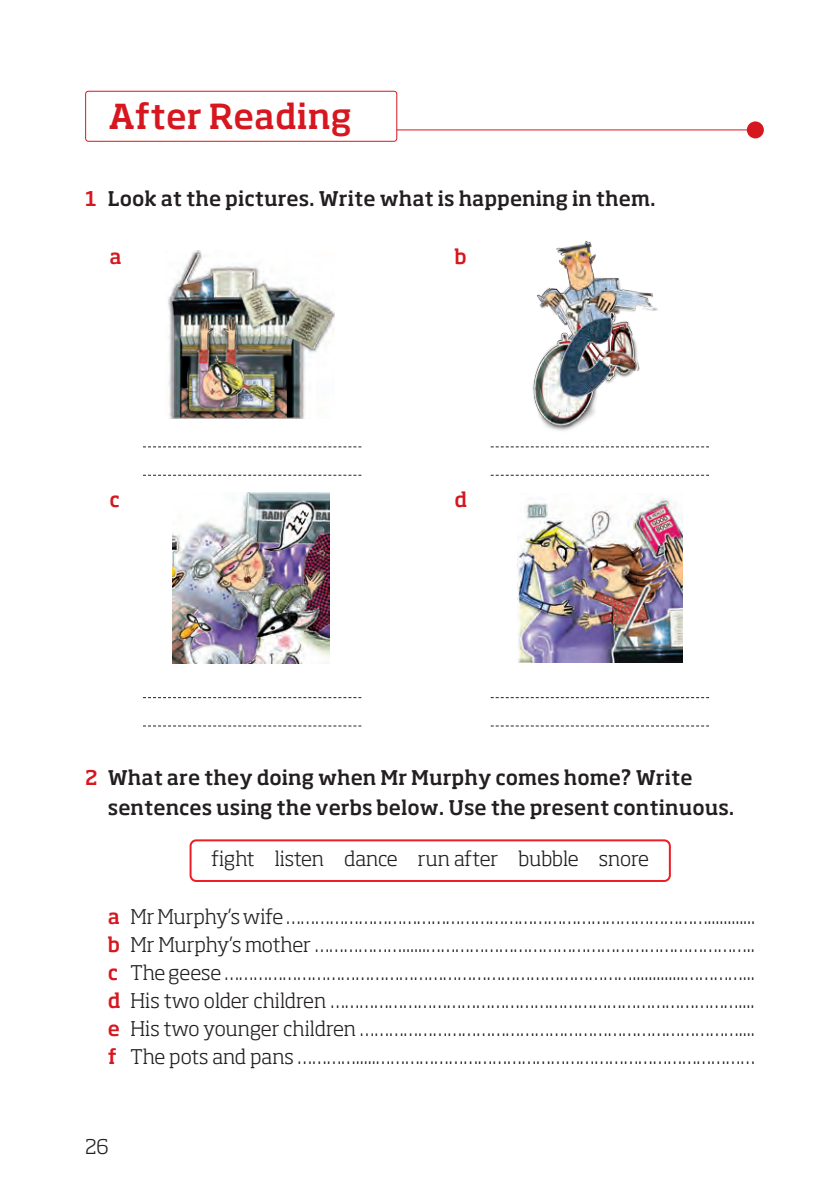
<style>
.page{position:relative;width:840px;height:1191px;background:#fff}
.page>*{position:absolute;margin:0;border:0;box-sizing:border-box;transform-origin:0 0}
.t1{font:500 34px "Soho Std";color:#d7171f}
.t2{font:300 20px/28px "Soho Std";color:#231f20;text-align:justify}
.t3{font:500 20px/30px "Soho Std";color:#231f20}
.t4{font:500 20px "Soho Std";color:#d7171f}
.s1{color:#d7171f}
.s2{font-weight:500;color:#d7171f}
</style>
<div class="page">
<svg style="left:143px;top:446px;width:218px;height:1px"></svg>
<svg style="left:490px;top:446px;width:218px;height:1px"></svg>
<svg style="left:143px;top:475px;width:218px;height:1px"></svg>
<svg style="left:490px;top:475px;width:218px;height:1px"></svg>
<svg style="left:143px;top:697px;width:218px;height:1px"></svg>
<svg style="left:490px;top:697px;width:218px;height:1px"></svg>
<svg style="left:143px;top:725px;width:218px;height:1px"></svg>
<svg style="left:490px;top:725px;width:218px;height:1px"></svg>
<img style="left:168px;top:250px;width:166px;height:168px">
<img style="left:532px;top:241px;width:126px;height:190px">
<img style="left:172px;top:493px;width:157px;height:170px">
<img style="left:517px;top:498px;width:165px;height:164px">
<div style="left:189px;top:839px;width:481px;height:43px;border:2px solid #ee1d23;border-radius:6px"></div>
<hr style="left:86px;top:129px;width:669px;height:1px;background:#d7171f">
<div style="left:86px;top:91px;width:310px;height:50px;background:#fff;border-radius:3px"></div>
<div style="left:85px;top:91px;width:312px;height:51px;border:1px solid #d7171f;border-radius:3px"></div>
<div style="left:746px;top:121px;width:17px;height:17px;background:#d7171f;border-radius:50%"></div>
<h1 class="t1" style="left:108px;top:94px;width:245px">After Reading</h1>
<p class="t3" style="left:85px;top:183px;width:572px"><span class="s1">1</span> Look at the pictures. Write what is happening in them.</p>
<p class="t4" style="left:109px;top:244px;width:14px">a</p>
<p class="t4" style="left:454px;top:244px;width:14px">b</p>
<p class="t4" style="left:109px;top:487px;width:12px">c</p>
<p class="t4" style="left:454px;top:487px;width:14px">d</p>
<p class="t3" style="left:108px;top:762px;width:627px;text-indent:-23px"><span class="s1">2</span> What are they doing when Mr Murphy comes home? Write sentences using the verbs below. Use the present continuous.</p>
<p class="t2" style="left:211px;top:844px;width:439px">fight listen dance run after bubble snore</p>
<p class="t2" style="left:108px;top:902px;width:648px"><span class="s2">a</span> Mr Murphy’s wife ……………………………………………………………………………............ <span class="s2">b</span> Mr Murphy’s mother ………………......………………………………………………………….. <span class="s2">c</span> The geese ………………………………………………………………………….............…………... <span class="s2">d</span> His two older children ………………………………………………………………………….... <span class="s2">e</span> His two younger children …………………………………………………………………….... <span class="s2">f</span> The pots and pans ………….....……………………………………………………………………</p>
<p class="t2" style="left:85px;top:1132px;width:25px">26</p>
</div>
